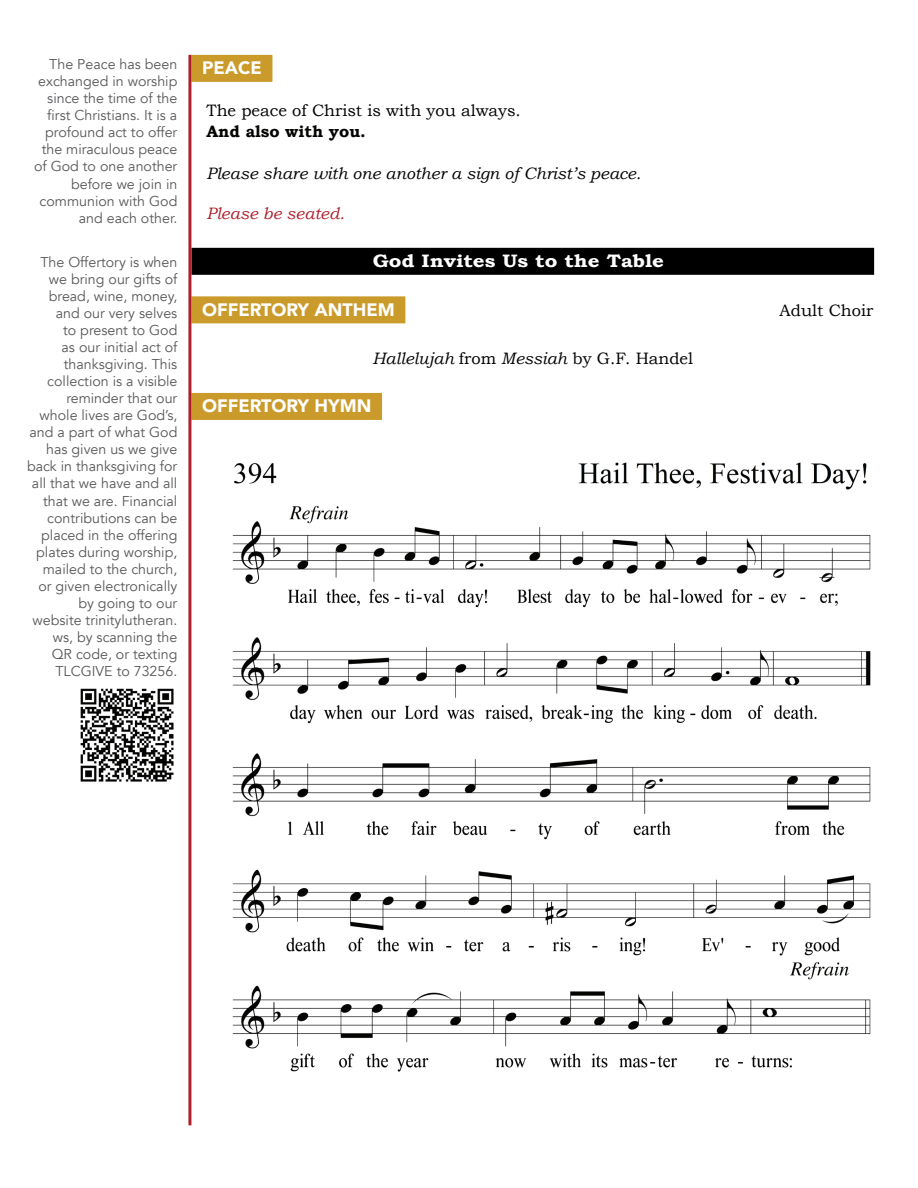
<style>
.page{position:relative;width:918px;height:1188px;background:#fff}
.page>*{position:absolute;margin:0;border:0;box-sizing:border-box;transform-origin:0 0}
.t1{font:900 18px "Avenir";color:#fff}
.t2{font:700 18px "Bookman Old Style";color:#fff;scale:1.14 1}
.t3{font:italic 16.5px "Bookman Old Style";color:#040503}
.t4{font:16.5px "Bookman Old Style";color:#040503}
.t5{font:700 16.5px "Bookman Old Style";color:#040503}
.t6{font:italic 16.5px "Bookman Old Style";color:#af1e2b}
.t7{font:14.25px/17.1px "Avenir";color:#57585a;text-align:right}
.s1{font-style:normal}
</style>
<div class="page">
<div style="left:191px;top:55px;width:81px;height:27px;background:#ca9b2a"></div>
<div style="left:191px;top:248px;width:683px;height:27px;background:#000"></div>
<div style="left:191px;top:296px;width:214px;height:27px;background:#ca9b2a"></div>
<div style="left:191px;top:393px;width:191px;height:27px;background:#ca9b2a"></div>
<hr style="left:188px;top:55px;width:3px;height:1070px;background:#af1e2b">
<img style="left:80px;top:688px;width:94px;height:94px">
<img style="left:232px;top:462px;width:639px;height:610px">
<p class="t7" style="left:34px;top:56px;width:145px">The Peace has been exchanged in worship since the time of the first Christians. It is a profound act to offer the miraculous peace of God to one another before we join in communion with God and each other.</p>
<p class="t7" style="left:27px;top:254px;width:152px">The Offertory is when we bring our gifts of bread, wine, money, and our very selves<br>to present to God<br>as our initial act of thanksgiving. This collection is a visible reminder that our whole lives are God’s, and a part of what God has given us we give back in thanksgiving for all that we have and all that we are. Financial contributions can be placed in the offering plates during worship, mailed to the church, or given electronically by going to our website trinitylutheran. ws, by scanning the<br>QR code, or texting<br>TLCGIVE to 73256.</p>
<p class="t1" style="left:202px;top:53px;width:61px">PEACE</p>
<p class="t4" style="left:206px;top:101px;width:316px">The peace of Christ is with you always.</p>
<p class="t5" style="left:206px;top:121px;width:161px">And also with you.</p>
<p class="t3" style="left:206px;top:164px;width:436px">Please share with one another a sign of Christ’s peace.</p>
<p class="t6" style="left:206px;top:204px;width:140px">Please be seated.</p>
<p class="t2" style="left:373px;top:250px;width:257px">God Invites Us to the Table</p>
<p class="t1" style="left:202px;top:294px;width:194px">OFFERTORY ANTHEM</p>
<p class="t4" style="left:780px;top:301px;width:95px">Adult Choir</p>
<p class="t3" style="left:372px;top:349px;width:322px">Hallelujah <span class="s1">from</span> Messiah <span class="s1">by G.F. Handel</span></p>
<p class="t1" style="left:202px;top:391px;width:171px">OFFERTORY HYMN</p>
</div>
